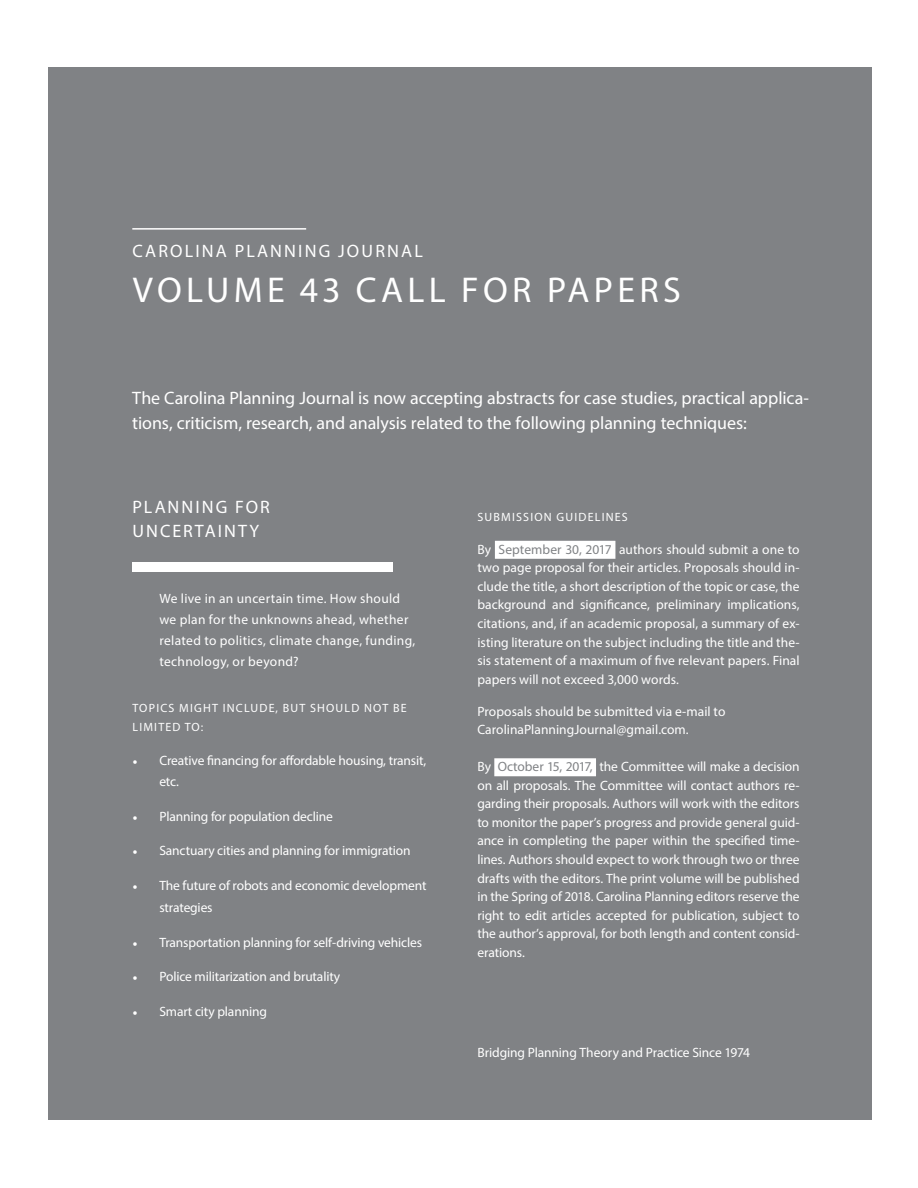
<style>
.page{position:relative;width:918px;height:1188px;background:#fff}
.page>*{position:absolute;margin:0;border:0;box-sizing:border-box;transform-origin:0 0}
.t1{font:36px "Myriad Pro";letter-spacing:.12em;color:#fff}
.t2{font:18px/25.5px "Myriad Pro";letter-spacing:-.005em;color:#fff}
.t3{font:18px "Myriad Pro";letter-spacing:.12em;color:#fff}
.t4{font:18px/24px "Myriad Pro";letter-spacing:.115em;color:#fff}
.t5{font:13.5px/18.6px "Myriad Pro";letter-spacing:-.01em;color:#fff;text-align:justify}
.t6{font:13.5px/21px "Myriad Pro";letter-spacing:.025em;color:#fff}
.t7{font:12px/18.6px "Myriad Pro";letter-spacing:.1em;color:#fff}
.s1{font-family:"Minion Pro"}
.s2{color:#808285}
</style>
<div class="page">
<div style="left:48px;top:68px;width:824px;height:1052px;background:#808285"></div>
<hr style="left:132px;top:228px;width:174px;height:2px;background:#fff">
<div style="left:495px;top:541px;width:120px;height:18px;background:#fff"></div>
<div style="left:494px;top:758px;width:102px;height:18px;background:#fff"></div>
<div style="left:133px;top:562px;width:260px;height:10px;background:#fff"></div>
<p class="t3" style="left:132px;top:240px;width:292px">CAROLINA PLANNING JOURNAL</p>
<p class="t1" style="left:133px;top:267px;width:550px">VOLUME 43 CALL FOR PAPERS</p>
<p class="t2" style="left:132px;top:384px;width:678px">The Carolina Planning Journal is now accepting abstracts for case studies, practical applica&shy;tions, criticism, research, and analysis related to the following planning techniques:</p>
<p class="t4" style="left:132px;top:495px;width:139px">PLANNING FOR<br>UNCERTAINTY</p>
<p class="t6" style="left:159px;top:587px;width:258px">We live in an uncertain time. How should we plan for the unknowns ahead, whether related to politics, climate change, funding, technology, or beyond?</p>
<p class="t7" style="left:132px;top:698px;width:276px">TOPICS MIGHT INCLUDE, BUT SHOULD NOT BE<br>LIMITED TO:</p>
<p class="t5" style="left:159px;top:750px;width:268px;line-height:21px;text-indent:-27px"><span class="s1">•</span> Creative financing for affordable housing, transit, etc.</p>
<p class="t5" style="left:132px;top:807px;width:202px"><span class="s1">•</span> Planning for population decline</p>
<p class="t5" style="left:132px;top:841px;width:280px"><span class="s1">•</span> Sanctuary cities and planning for immigration</p>
<p class="t5" style="left:159px;top:874px;width:269px;line-height:22.5px;text-indent:-27px"><span class="s1">•</span> The future of robots and economic development strategies</p>
<p class="t5" style="left:132px;top:933px;width:291px"><span class="s1">•</span> Transportation planning for self-driving vehicles</p>
<p class="t5" style="left:132px;top:967px;width:209px"><span class="s1">•</span> Police militarization and brutality</p>
<p class="t5" style="left:132px;top:1002px;width:136px"><span class="s1">•</span> Smart city planning</p>
<p class="t7" style="left:478px;top:508px;width:152px">SUBMISSION GUIDELINES</p>
<p class="t5" style="left:477px;top:539px;width:324px">By <span class="s2">September 30, 2017</span> authors should submit a one to two page proposal for their articles. Proposals should in&shy;clude the title, a short description of the topic or case, the background and significance, preliminary implications, citations, and, if an academic proposal, a summary of ex&shy;isting literature on the subject including the title and the&shy;sis statement of a maximum of five relevant papers. Final papers will not exceed 3,000 words.</p>
<p class="t5" style="left:477px;top:702px;width:250px">Proposals should be submitted via e-mail to</p>
<p class="t5" style="left:477px;top:720px;width:213px">CarolinaPlanningJournal@gmail.com.</p>
<p class="t5" style="left:477px;top:757px;width:324px">By <span class="s2">October 15, 2017,</span> the Committee will make a decision on all proposals. The Committee will contact authors re&shy;garding their proposals. Authors will work with the editors to monitor the paper’s progress and provide general guid&shy;ance in completing the paper within the specified time&shy;lines. Authors should expect to work through two or three drafts with the editors. The print volume will be published in the Spring of 2018. Carolina Planning editors reserve the right to edit articles accepted for publication, subject to the author’s approval, for both length and content consid&shy;erations.</p>
<p class="t5" style="left:477px;top:1043px;width:274px">Bridging Planning Theory and Practice Since 1974</p>
</div>
